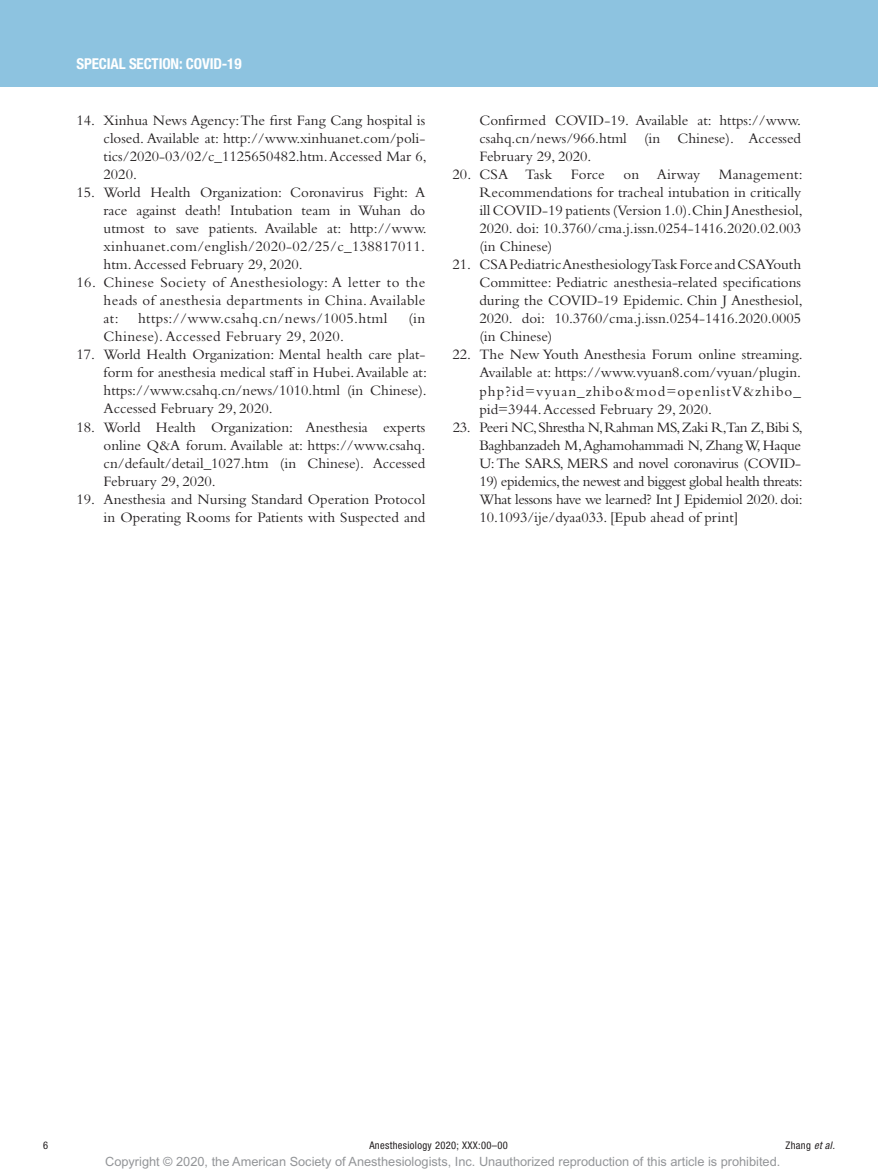
<style>
.page{position:relative;width:878px;height:1175px;background:#fff}
.page>*{position:absolute;margin:0;border:0;box-sizing:border-box;transform-origin:0 0}
.t1{font:15px/18px "Bembo Std";color:#231f20;text-align:justify}
.t2{font:15px "Bembo Std";letter-spacing:.025em;color:#231f20}
.t3{font:700 condensed 15px "Helvetica Neue LT Std";letter-spacing:-.01em;color:#fff}
.t4{font:12.75px "Arial MT Std";color:#939598}
.t5{font:condensed 10.5px "Helvetica Neue LT Std";letter-spacing:.03em;color:#231f20}
.s1{font-style:italic}
</style>
<div class="page">
<div style="left:0;top:0;width:878px;height:86px;background:#8dc3e0"></div>
<p class="t3" style="left:77px;top:54px;width:166px">SPECIAL SECTION: COVID-19</p>
<p class="t1" style="left:104px;top:111px;width:325px;text-indent:-27px">14. Xinhua News Agency: The first Fang Cang hospital is closed. Available at: http://www.xinhuanet.com/poli&shy;tics/2020-03/02/c_1125650482.htm. Accessed Mar 6, 2020.</p>
<p class="t1" style="left:104px;top:183px;width:325px;text-indent:-27px">15. World Health Organization: Coronavirus Fight: A race against death! Intubation team in Wuhan do utmost to save patients. Available at: http://www. xinhuanet.com/english/2020-02/25/c_138817011. htm. Accessed February 29, 2020.</p>
<p class="t1" style="left:104px;top:273px;width:323px;text-indent:-27px">16. Chinese Society of Anesthesiology: A letter to the heads of anesthesia departments in China. Available at:</p>
<p class="t2" style="left:138px;top:310px;width:251px">https://www.csahq.cn/news/1005.html</p>
<p class="t1" style="left:408px;top:309px;width:18px">(in</p>
<p class="t2" style="left:104px;top:328px;width:242px">Chinese). Accessed February 29, 2020.</p>
<p class="t1" style="left:104px;top:345px;width:325px;text-indent:-27px">17. World Health Organization: Mental health care plat&shy;form for anesthesia medical staff in Hubei. Available at: https://www.csahq.cn/news/1010.html (in Chinese).<br>Accessed February 29, 2020.</p>
<p class="t1" style="left:104px;top:417px;width:323px;text-indent:-27px">18. World Health Organization: Anesthesia experts online Q&amp;A forum. Available at: https://www.csahq. cn/default/detail_1027.htm (in Chinese). Accessed February 29, 2020.</p>
<p class="t1" style="left:77px;top:489px;width:350px;text-align:right">19. Anesthesia and Nursing Standard Operation Protocol in Operating Rooms for Patients with Suspected and</p>
<p class="t1" style="left:479px;top:111px;width:323px">Confirmed COVID-19. Available at: https://www. csahq.cn/news/966.html (in Chinese). Accessed February 29, 2020.</p>
<p class="t1" style="left:479px;top:165px;width:325px;text-indent:-27px">20. CSA Task Force on Airway Management:<br>Recommendations for tracheal intubation in critically ill COVID-19 patients (Version 1.0). Chin J Anesthesiol, 2020. doi: 10.3760/cma.j.issn.0254-1416.2020.02.003 (in Chinese)</p>
<p class="t1" style="left:479px;top:255px;width:325px;text-indent:-27px">21. CSA Pediatric Anesthesiology Task Force and CSA Youth Committee: Pediatric anesthesia-related specifications during the COVID-19 Epidemic. Chin J Anesthesiol, 2020. doi: 10.3760/cma.j.issn.0254-1416.2020.0005 (in Chinese)</p>
<p class="t1" style="left:479px;top:345px;width:325px;text-indent:-27px">22. The New Youth Anesthesia Forum online streaming.<br>Available at: https://www.vyuan8.com/vyuan/plugin. php?id=vyuan_zhibo&amp;mod=openlistV&amp;zhibo_ pid=3944. Accessed February 29, 2020.</p>
<p class="t1" style="left:479px;top:417px;width:325px;text-indent:-26px">23. Peeri NC, Shrestha N, Rahman MS, Zaki R,Tan Z, Bibi S, Baghbanzadeh M, Aghamohammadi N, Zhang W, Haque U: The SARS, MERS and novel coronavirus (COVID-</p>
<p class="t1" style="left:479px;top:472px;width:325px">19) epidemics, the newest and biggest global health threats:<br>What lessons have we learned? Int J Epidemiol 2020. doi:<br>10.1093/ije/dyaa033. [Epub ahead of print]</p>
<p class="t5" style="left:43px;top:1139px;width:7px">6</p>
<p class="t5" style="left:369px;top:1139px;width:140px">Anesthesiology 2020; XXX:00–00</p>
<p class="t5" style="left:785px;top:1139px;width:51px">Zhang <span class="s1">et al.</span></p>
<p class="t4" style="left:105px;top:1154px;width:676px">Copyright © 2020, the American Society of Anesthesiologists, Inc. Unauthorized reproduction of this article is prohibited.</p>
</div>
